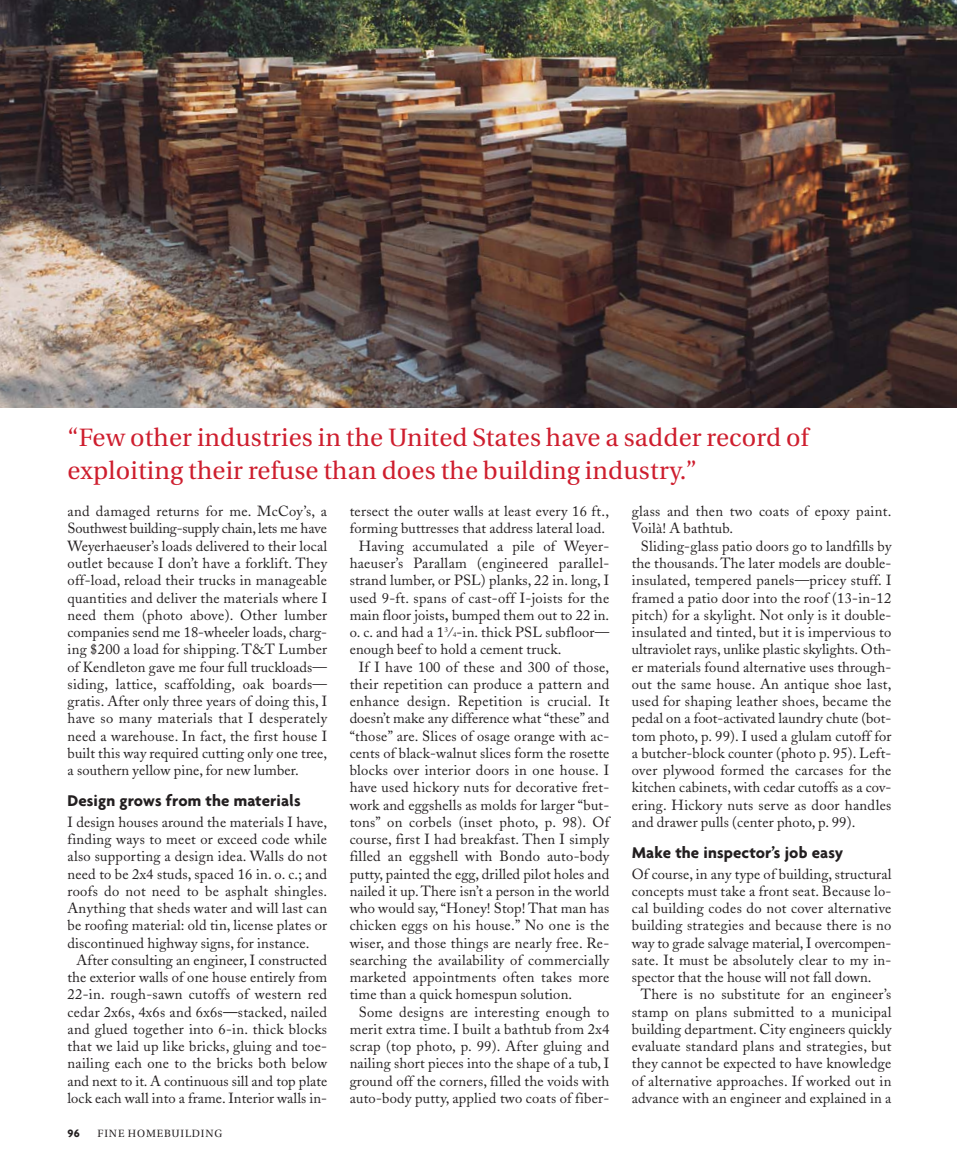
<style>
.page{position:relative;width:959px;height:1175px;background:#fff}
.page>*{position:absolute;margin:0;border:0;box-sizing:border-box;transform-origin:0 0}
.t1{font:25.05px/33px "Utopia";letter-spacing:.01em;color:#ce1e2e}
.t2{font:700 16.8px "Agenda";letter-spacing:.005em;color:#231f20}
.t3{font:14.55px/17.2px "Adobe Caslon";letter-spacing:.015em;color:#231f20;text-align:justify}
.t4{font:700 11.55px "Agenda";color:#231f20}
.t5{font:10.5px "Utopia";letter-spacing:.08em;color:#231f20}
.s1{font-weight:600}
.s2{font-size:7.2px}
</style>
<div class="page">
<img style="left:0;top:0;width:956px;height:407px">
<h1 class="t1" style="left:68px;top:423px;width:742px">“Few other industries in the United States have a sadder record of exploiting their refuse than does the building industry.”</h1>
<p class="t3" style="left:68px;top:504px;width:261px">and damaged returns for me. McCoy’s, a Southwest building-supply chain, lets me have Weyerhaeuser’s loads delivered to their local outlet because I don’t have a forklift. They off-load, reload their trucks in manageable quantities and deliver the materials where I need them (photo above). Other lumber companies send me 18-wheeler loads, charg&shy;ing $200 a load for shipping. T&amp;T Lumber of Kendleton gave me four full truckloads— siding, lattice, scaffolding, oak boards— gratis. After only three years of doing this, I have so many materials that I desperately need a warehouse. In fact, the first house I built this way required cutting only one tree, a southern yellow pine, for new lumber.</p>
<p class="t2" style="left:68px;top:793px;width:235px">Design grows from the materials</p>
<p class="t3" style="left:68px;top:815px;width:261px">I design houses around the materials I have, finding ways to meet or exceed code while also supporting a design idea. Walls do not need to be 2x4 studs, spaced 16 in. o. c.; and roofs do not need to be asphalt shingles.<br>Anything that sheds water and will last can be roofing material: old tin, license plates or discontinued highway signs, for instance.</p>
<p class="t3" style="left:67px;top:953px;width:261px;text-indent:9px">After consulting an engineer, I constructed the exterior walls of one house entirely from 22-in. rough-sawn cutoffs of western red cedar 2x6s, 4x6s and 6x6s<span class="s1">—</span>stacked, nailed and glued together into 6-in. thick blocks that we laid up like bricks, gluing and toe&shy;nailing each one to the bricks both below and next to it. A continuous sill and top plate lock each wall into a frame. Interior walls in-</p>
<p class="t4" style="left:68px;top:1128px;width:14px">96</p>
<p class="t5" style="left:98px;top:1128px;width:126px">FINE HOMEBUILDING</p>
<p class="t3" style="left:349px;top:504px;width:261px">tersect the outer walls at least every 16 ft.,</p>
<p class="t3" style="left:349px;top:521px;width:257px">forming buttresses that address lateral load.</p>
<p class="t3" style="left:358px;top:539px;width:252px">Having accumulated a pile of Weyer-</p>
<p class="t3" style="left:349px;top:556px;width:261px">haeuser’s Parallam (engineered parallel-</p>
<p class="t3" style="left:349px;top:573px;width:261px">strand lumber, or PSL) planks, 22 in. long, I</p>
<p class="t3" style="left:349px;top:590px;width:261px">used 9-ft. spans of cast-off I-joists for the</p>
<p class="t3" style="left:349px;top:608px;width:261px">main floor joists<span class="s1">,</span> bumped them out to 22 in.</p>
<p class="t3" style="left:350px;top:625px;width:261px">o. c. and had a 1<sup>3</sup>⁄<span class="s2">4</span>-in. thick PSL subfloor—</p>
<p class="t3" style="left:349px;top:642px;width:213px">enough beef to hold a cement truck.</p>
<p class="t3" style="left:359px;top:659px;width:252px">If I have 100 of these and 300 of those,</p>
<p class="t3" style="left:349px;top:677px;width:261px">their repetition can produce a pattern and</p>
<p class="t3" style="left:349px;top:694px;width:261px">enhance design. Repetition is crucial. It</p>
<p class="t3" style="left:349px;top:711px;width:261px">doesn’t make any difference what “these” and</p>
<p class="t3" style="left:349px;top:728px;width:261px">“those” are. Slices of osage orange with ac-</p>
<p class="t3" style="left:349px;top:746px;width:261px">cents of black-walnut slices form the rosette</p>
<p class="t3" style="left:349px;top:763px;width:261px">blocks over interior doors in one house. I</p>
<p class="t3" style="left:349px;top:780px;width:261px">have used hickory nuts for decorative fret-</p>
<p class="t3" style="left:349px;top:797px;width:261px">work and eggshells as molds for larger “but-</p>
<p class="t3" style="left:349px;top:815px;width:261px">tons” on corbels (inset photo, p. 98). Of</p>
<p class="t3" style="left:349px;top:832px;width:261px">course, first I had breakfast. Then I simply</p>
<p class="t3" style="left:349px;top:849px;width:261px">filled an eggshell with Bondo auto-body</p>
<p class="t3" style="left:349px;top:866px;width:261px">putty, painted the egg, drilled pilot holes and</p>
<p class="t3" style="left:349px;top:884px;width:261px">nailed it up. There isn’t a person in the world</p>
<p class="t3" style="left:349px;top:901px;width:261px">who would say, “Honey! Stop! That man has</p>
<p class="t3" style="left:349px;top:918px;width:261px">chicken eggs on his house.” No one is the</p>
<p class="t3" style="left:349px;top:935px;width:261px">wiser, and those things are nearly free. Re-</p>
<p class="t3" style="left:349px;top:953px;width:261px">searching the availability of commercially</p>
<p class="t3" style="left:349px;top:970px;width:261px">marketed appointments often takes more</p>
<p class="t3" style="left:349px;top:987px;width:224px">time than a quick homespun solution.</p>
<p class="t3" style="left:359px;top:1004px;width:252px">Some designs are interesting enough to</p>
<p class="t3" style="left:349px;top:1022px;width:261px">merit extra time. I built a bathtub from 2x4</p>
<p class="t3" style="left:349px;top:1039px;width:261px">scrap (top photo, p. 99). After gluing and</p>
<p class="t3" style="left:349px;top:1056px;width:261px">nailing short pieces into the shape of a tub, I</p>
<p class="t3" style="left:349px;top:1073px;width:261px">ground off the corners, filled the voids with</p>
<p class="t3" style="left:349px;top:1091px;width:261px">auto-body putty, applied two coats of fiber-</p>
<p class="t3" style="left:631px;top:504px;width:261px">glass and then two coats of epoxy paint.<br>Voilà! A bathtub.</p>
<p class="t3" style="left:632px;top:539px;width:261px;text-indent:9px">Sliding-glass patio doors go to landfills by the thousands. The later models are double&shy;insulated, tempered panels—pricey stuff. I framed a patio door into the roof (13-in-12 pitch) for a skylight. Not only is it double&shy;insulated and tinted, but it is impervious to ultraviolet rays, unlike plastic skylights. Oth&shy;er materials found alternative uses through&shy;out the same house. An antique shoe last, used for shaping leather shoes, became the pedal on a foot-activated laundry chute (bot&shy;tom photo, p. 99). I used a glulam cutoff for a butcher-block counter (photo p. 95). Left&shy;over plywood formed the carcases for the kitchen cabinets, with cedar cutoffs as a cov&shy;ering. Hickory nuts serve as door handles and drawer pulls (center photo, p. 99).</p>
<p class="t2" style="left:632px;top:845px;width:213px">Make the inspector’s job easy</p>
<p class="t3" style="left:632px;top:866px;width:261px">Of course, in any type of building, structural concepts must take a front seat. Because lo&shy;cal building codes do not cover alternative building strategies and because there is no way to grade salvage material, I overcompen&shy;sate. It must be absolutely clear to my in&shy;spector that the house will not fall down.</p>
<p class="t3" style="left:632px;top:987px;width:261px;text-indent:9px">There is no substitute for an engineer’s stamp on plans submitted to a municipal building department. City engineers quickly evaluate standard plans and strategies, but they cannot be expected to have knowledge of alternative approaches. If worked out in advance with an engineer and explained in a</p>
</div>
